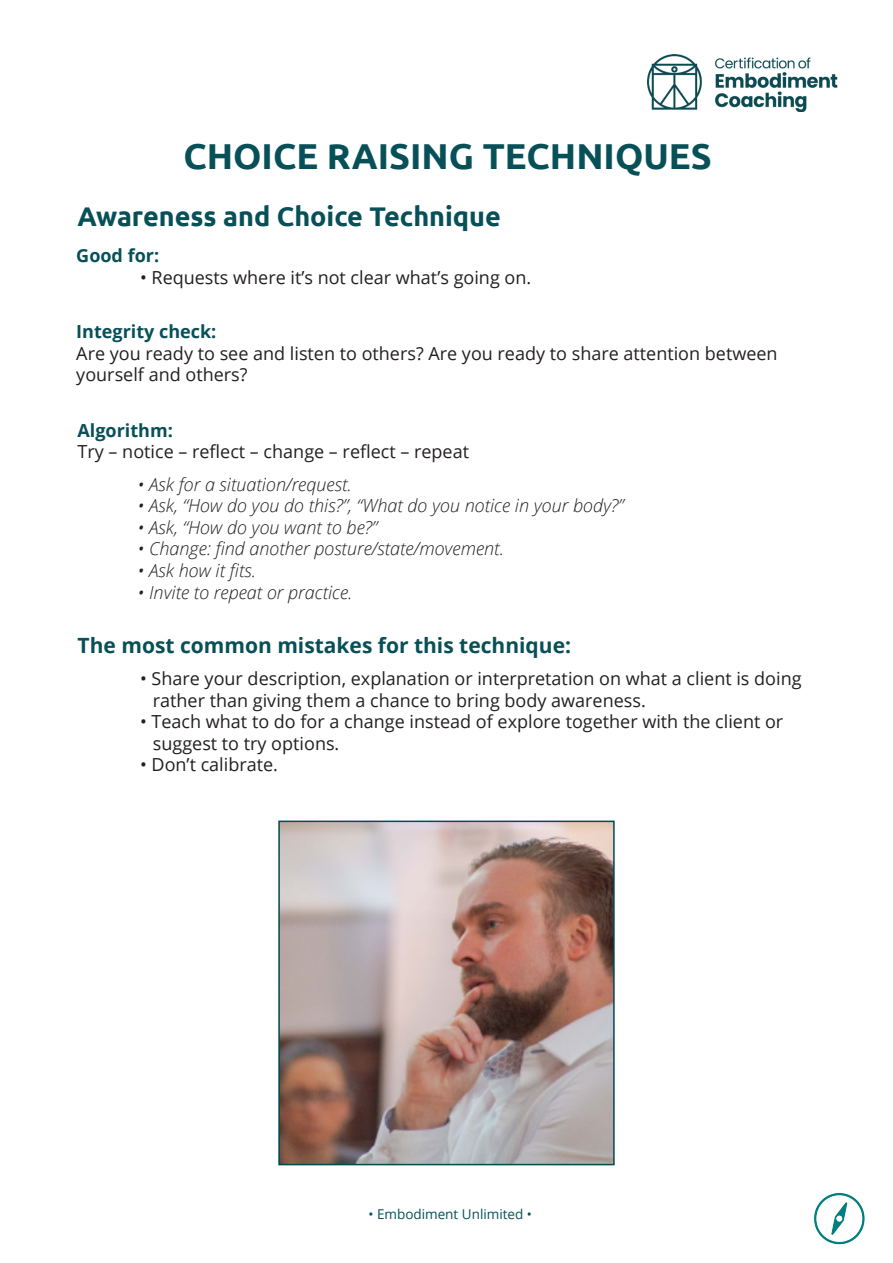
<style>
.page{position:relative;width:893px;height:1263px;background:#fff}
.page>*{position:absolute;margin:0;border:0;box-sizing:border-box;transform-origin:0 0}
.Heading_1{font:700 36px "Ubuntu";color:#075057}
.Heading_2{font:700 27px "Ubuntu";color:#075057}
.Subheading{font:700 21px "Open Sans";color:#075057}
.Body_Copy{font:18px/21.6px "Open Sans";color:#231f20}
.List{font:italic 300 18px "Open Sans";color:#231f20}
.Subheading-2{font:18px "Open Sans";color:#231f20}
.Body_Copy-2{font:700 18px "Open Sans";color:#075057}
.Subheading-3{font:700 18px "Open Sans";color:#075057}
.t1{font:13.5px "Open Sans";color:#075057}
</style>
<div class="page">
<img style="left:647px;top:54px;width:191px;height:58px">
<img style="left:814px;top:1192px;width:51px;height:53px">
<img style="left:281px;top:823px;width:331px;height:339px">
<div style="left:278px;top:820px;width:337px;height:345px;border:2px solid #004a52"></div>
<p class="Heading_1" style="left:183px;top:134px;width:530px">CHOICE RAISING TECHNIQUES</p>
<p class="Heading_2" style="left:77px;top:200px;width:425px">Awareness and Choice Technique</p>
<p class="Body_Copy-2" style="left:76px;top:243px;width:84px">Good for:</p>
<p class="Body_Copy" style="left:140px;top:266px;width:393px">• Requests where it’s not clear what’s going on.</p>
<p class="Body_Copy-2" style="left:76px;top:319px;width:142px">Integrity check:</p>
<p class="Body_Copy" style="left:76px;top:342px;width:703px">Are you ready to see and listen to others? Are you ready to share attention between yourself and others?</p>
<p class="Subheading-3" style="left:78px;top:417px;width:97px">Algorithm:</p>
<p class="Subheading-2" style="left:78px;top:439px;width:393px">Try – notice – reflect – change – reflect – repeat</p>
<p class="List" style="left:138px;top:472px;width:216px">• Ask for a situation/request.</p>
<p class="List" style="left:138px;top:493px;width:488px">• Ask, “How do you do this?”, “What do you notice in your body?”</p>
<p class="List" style="left:138px;top:515px;width:241px">• Ask, “How do you want to be?”</p>
<p class="List" style="left:138px;top:536px;width:368px">• Change: find another posture/state/movement.</p>
<p class="List" style="left:138px;top:558px;width:120px">• Ask how it fits.</p>
<p class="List" style="left:138px;top:580px;width:216px">• Invite to repeat or practice.</p>
<p class="Subheading" style="left:78px;top:630px;width:495px">The most common mistakes for this technique:</p>
<p class="Body_Copy" style="left:153px;top:667px;width:650px;text-indent:-13px">• Share your description, explanation or interpretation on what a client is doing rather than giving them a chance to bring body awareness.</p>
<p class="Body_Copy" style="left:153px;top:710px;width:632px;text-indent:-13px">• Teach what to do for a change instead of explore together with the client or suggest to try options.</p>
<p class="Body_Copy" style="left:140px;top:753px;width:139px">• Don’t calibrate.</p>
<p class="t1" style="left:368px;top:1205px;width:165px">• Embodiment Unlimited •</p>
</div>
